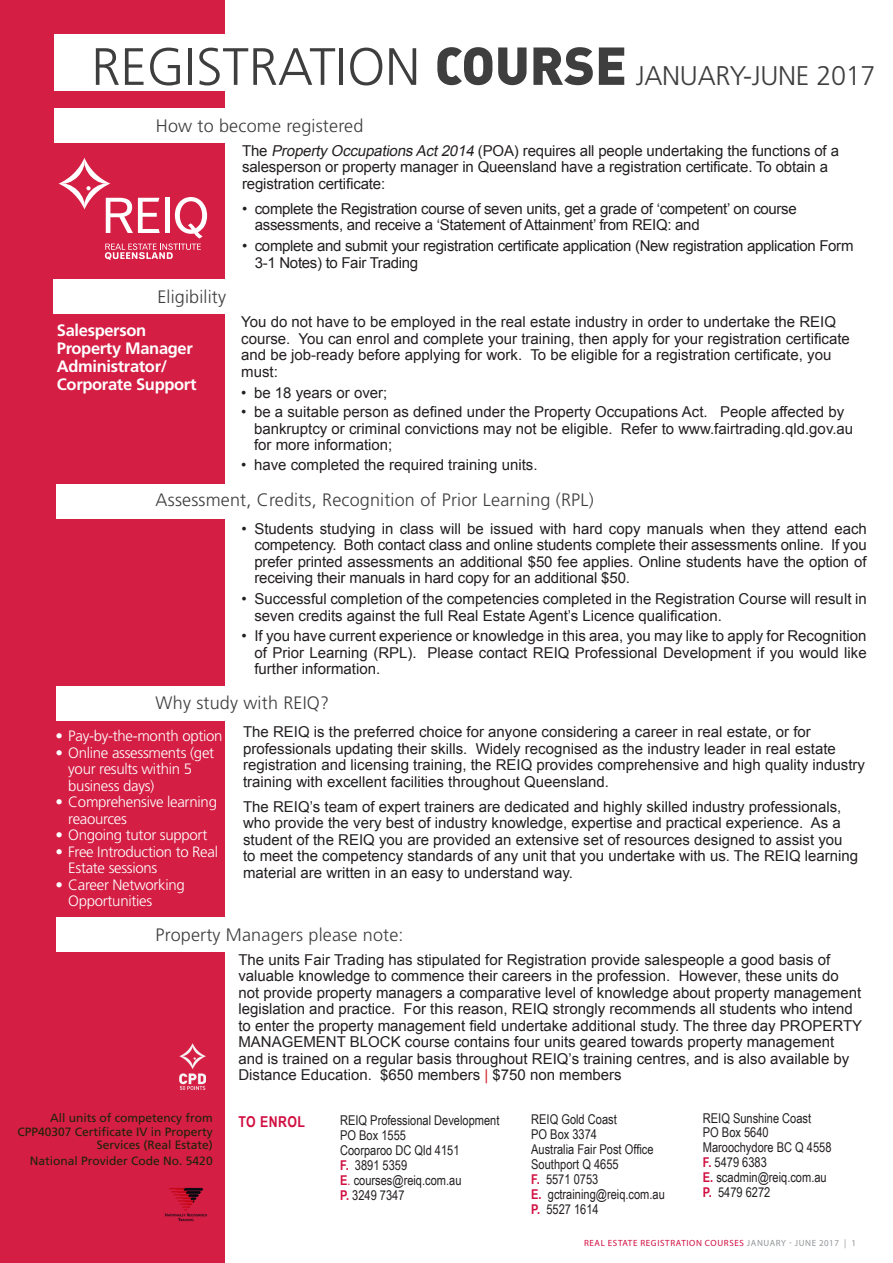
<style>
.page{position:relative;width:893px;height:1263px;background:#fff}
.page>*{position:absolute;margin:0;border:0;box-sizing:border-box;transform-origin:0 0}
.t1{font:300 52.5px "Frutiger LT Std";color:#3e3e3f}
.t2{font:300 27px "Frutiger LT Std";letter-spacing:-.01em;color:#3e3e3f}
.t3{font:300 18px "Frutiger LT Std";letter-spacing:.01em;color:#3e3e3f}
.t4{font:700 16.5px/18px "Frutiger LT Std";letter-spacing:-.02em;color:#fff}
.t5{font:15px/16.5px "Arial";color:#231f20}
.t6{font:15px/16.5px "Arial";letter-spacing:-.02em;color:#231f20}
.t7{font:300 15px/16.5px "Frutiger LT Std";letter-spacing:-.02em;color:#fff}
.t8{font:700 15px "Arial Narrow";letter-spacing:.03em;color:#d10e40}
.t9{font:13.5px/15px "Arial Narrow";color:#231f20}
.t10{font:12px/13.5px "Frutiger LT Std";color:#1e2407;text-align:right}
.t11{font:9px "Myriad Pro";letter-spacing:.07em;color:#d10e40}
.s1{font-family:"DIN Black Alternate";font-weight:400}
.s2{font-style:italic}
.s3{color:#d1232a}
.s4{font-weight:700;color:#d10e40}
.s5{color:#d10e40}
.s6{color:#939598}
</style>
<div class="page">
<div style="left:0;top:0;width:225px;height:1263px;background:#d41e44"></div>
<div style="left:54px;top:34px;width:529px;height:57px;background:#fff"></div>
<img style="left:165px;top:1187px;width:43px;height:35px">
<div style="left:54px;top:279px;width:839px;height:35px;background:#fff"></div>
<div style="left:54px;top:108px;width:839px;height:35px;background:#fff"></div>
<svg style="left:59px;top:158px;width:148px;height:102px"></svg>
<div style="left:57px;top:484px;width:430px;height:35px;background:#fff"></div>
<div style="left:57px;top:686px;width:430px;height:35px;background:#fff"></div>
<div style="left:57px;top:917px;width:430px;height:35px;background:#fff"></div>
<img style="left:179px;top:1043px;width:26px;height:47px">
<h1 class="t1" style="left:91px;top:37px;width:537px">REGISTRATION <span class="s1">COURSE</span></h1>
<h2 class="t2" style="left:636px;top:60px;width:241px">JANUARY-JUNE 2017</h2>
<p class="t3" style="left:156px;top:115px;width:209px">How to become registered</p>
<p class="t3" style="left:157px;top:287px;width:70px">Eligibility</p>
<p class="t4" style="left:57px;top:321px;width:141px">Salesperson<br>Property Manager<br>Administrator/<br>Corporate Support</p>
<p class="t5" style="left:242px;top:143px;width:598px">The <span class="s2">Property Occupations Act2014</span> (POA) requires all people undertaking the functions of a salesperson or property manager in Queensland have a registration certificate. To obtain a registration certificate:</p>
<p class="t6" style="left:255px;top:201px;width:544px;text-indent:-13px">• complete the Registration course of seven units, get a grade of ‘competent’ on course assessments, and receive a ‘Statement of Attainment’ from REIQ: and</p>
<p class="t6" style="left:255px;top:238px;width:600px;text-indent:-13px">• complete and submit your registration certificate application (New registration application Form<br>3-1 Notes) to Fair Trading</p>
<p class="t5" style="left:241px;top:314px;width:610px">You do not have to be employed in the real estate industry in order to undertake the REIQ course. You can enrol and complete your training, then apply for your registration certificate and be job-ready before applying for work. To be eligible for a registration certificate, you must:</p>
<p class="t5" style="left:241px;top:385px;width:148px">• be 18 years or over;</p>
<p class="t5" style="left:254px;top:404px;width:601px;text-indent:-13px">• be a suitable person as defined under the Property Occupations Act. People affected by bankruptcy or criminal convictions may not be eligible. Refer to www.fairtrading.qld.gov.au for more information;</p>
<p class="t5" style="left:241px;top:456px;width:298px">• have completed the required training units.</p>
<p class="t3" style="left:156px;top:490px;width:439px">Assessment, Credits, Recognition of Prior Learning (RPL)</p>
<p class="t5" style="left:254px;top:520px;width:614px;text-align:justify;text-indent:-13px">• Students studying in class will be issued with hard copy manuals when they attend each competency. Both contact class and online students complete their assessments online. If you prefer printed assessments an additional $50 fee applies. Online students have the option of receiving their manuals in hard copy for an additional $50.</p>
<p class="t5" style="left:254px;top:591px;width:614px;text-indent:-13px">• Successful completion of the competencies completed in the Registration Course will result in seven credits against the full Real Estate Agent’s Licence qualification.</p>
<p class="t5" style="left:254px;top:628px;width:614px;text-align:justify;text-indent:-13px">• If you have current experience or knowledge in this area, you may like to apply for Recognition of Prior Learning (RPL). Please contact REIQ Professional Development if you would like further information.</p>
<p class="t3" style="left:156px;top:692px;width:175px">Why study with REIQ?</p>
<p class="t7" style="left:56px;top:728px;width:169px">• Pay-by-the-month option</p>
<p class="t7" style="left:68px;top:745px;width:147px;text-indent:-13px">• Online assessments (get your results within 5 business days)</p>
<p class="t7" style="left:68px;top:794px;width:150px;text-indent:-13px">• Comprehensive learning reaources</p>
<p class="t7" style="left:56px;top:827px;width:153px">• Ongoing tutor support</p>
<p class="t7" style="left:68px;top:844px;width:151px;text-indent:-13px">• Free Introduction to Real<br>Estate sessions</p>
<p class="t7" style="left:68px;top:877px;width:118px;text-indent:-13px">• Career Networking<br>Opportunities</p>
<p class="t5" style="left:243px;top:724px;width:623px">The REIQ is the preferred choice for anyone considering a career in real estate, or for professionals updating their skills. Widely recognised as the industry leader in real estate registration and licensing training, the REIQ provides comprehensive and high quality industry training with excellent facilities throughout Queensland.</p>
<p class="t5" style="left:243px;top:798px;width:617px">The REIQ’s team of expert trainers are dedicated and highly skilled industry professionals, who provide the very best of industry knowledge, expertise and practical experience. As a student of the REIQ you are provided an extensive set of resources designed to assist you to meet the competency standards of any unit that you undertake with us. The REIQ learning material are written in an easy to understand way.</p>
<p class="t3" style="left:156px;top:925px;width:249px">Property Managers please note:</p>
<p class="t10" style="left:50px;top:1111px;width:164px">All units of competency from</p>
<p class="t10" style="left:17px;top:1125px;width:197px">CPP40307 Certificate IV in Property<br>Services (Real Estate)</p>
<p class="t10" style="left:30px;top:1154px;width:184px">National Provider Code No. 5420</p>
<p class="t5" style="left:238px;top:951px;width:625px">The units Fair Trading has stipulated for Registration provide salespeople a good basis of valuable knowledge to commence their careers in the profession. However, these units do not provide property managers a comparative level of knowledge about property management legislation and practice. For this reason, REIQ strongly recommends all students who intend to enter the property management field undertake additional study. The three day PROPERTY MANAGEMENT BLOCK course contains four units geared towards property management and is trained on a regular basis throughout REIQ’s training centres, and is also available by Distance Education. $650 members <span class="s3">|</span> $750 non members</p>
<p class="t8" style="left:239px;top:1110px;width:68px">TO ENROL</p>
<p class="t9" style="left:340px;top:1112px;width:161px">REIQ Professional Development<br>PO Box 1555<br>Coorparoo DC Qld 4151<br><span class="s4">F.</span> 3891 5359<br><span class="s4">E</span><span class="s5">.</span> courses@reiq.com.au<br><span class="s4">P.</span> 3249 7347</p>
<p class="t9" style="left:531px;top:1111px;width:135px">REIQ Gold Coast<br>PO Box 3374<br>Australia Fair Post Office<br>Southport Q 4655<br><span class="s4">F.</span> 5571 0753<br><span class="s4">E.</span> gctraining@reiq.com.au<br><span class="s4">P.</span> 5527 1614</p>
<p class="t9" style="left:703px;top:1111px;width:110px;line-height:13.5px">REIQ Sunshine Coast<br>PO Box 5640</p>
<p class="t9" style="left:703px;top:1139px;width:130px">Maroochydore BC Q 4558<br><span class="s4">F.</span> 5479 6383<br><span class="s4">E.</span> scadmin@reiq.com.au<br><span class="s4">P.</span> 5479 6272</p>
<p class="t11" style="left:584px;top:1237px;width:274px">REAL ESTATE REGISTRATION COURSES <span class="s6">JANUARY - JUNE 2017 | 1</span></p>
</div>
